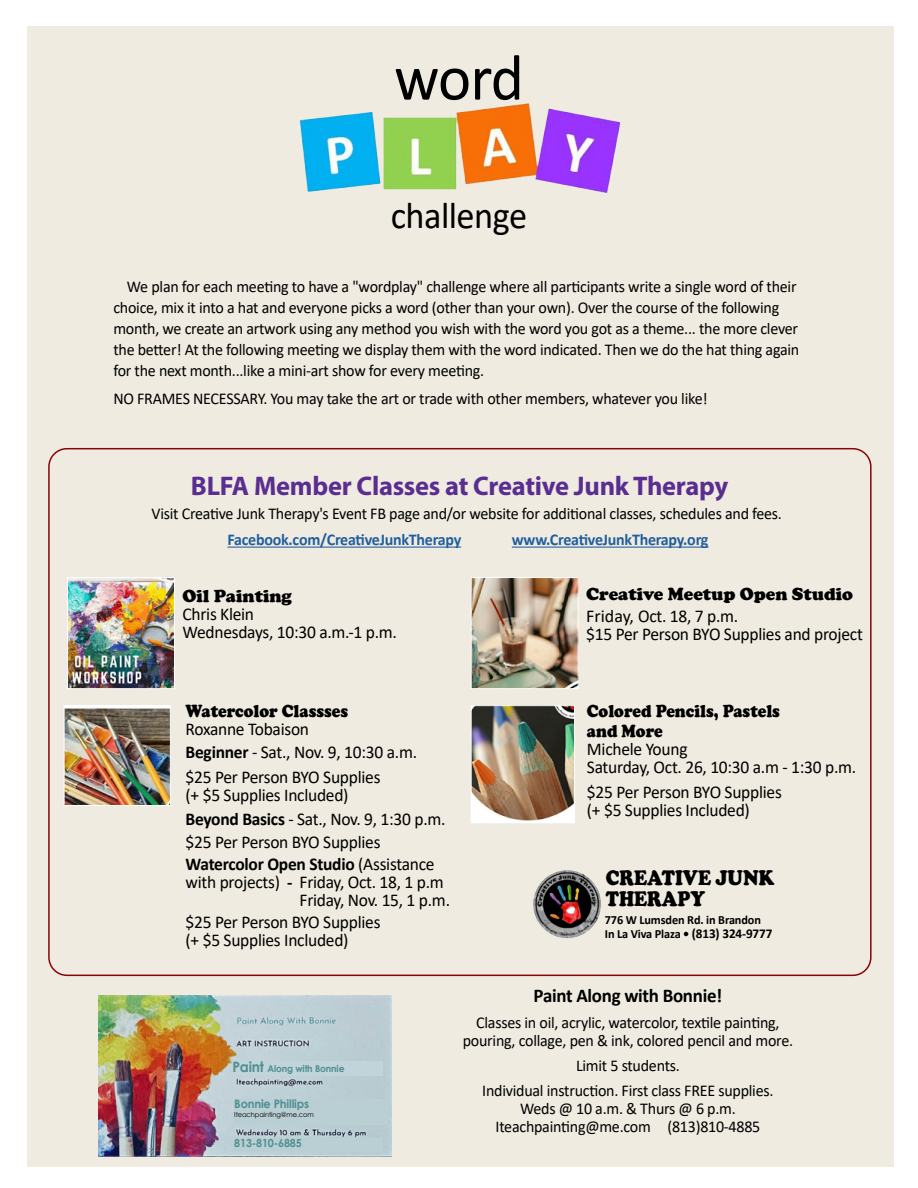
<style>
.page{position:relative;width:918px;height:1188px;background:#fff}
.page>*{position:absolute;margin:0;border:0;box-sizing:border-box;transform-origin:0 0}
.t1{font:65.4px "Calibri";color:#000}
.t2{font:37.5px "Calibri";letter-spacing:-.015em;color:#000}
.t3{font:700 27px "Myriad Pro";letter-spacing:-.01em;color:#5a2e91}
.t4{font:900 21.75px/21.8px "Cooper";color:#000;scale:.87 1}
.t5{font:700 19.5px "Calibri";letter-spacing:-.015em;color:#000}
.t6{font:18px/18px "Calibri";letter-spacing:-.015em;color:#000}
.t7{font:900 18px/19.5px "Cooper";color:#000;scale:.9 1}
.t8{font:900 18px "Cooper";color:#000}
.t9{font:16.5px/21px "Calibri";letter-spacing:-.015em;color:#000;text-align:center}
.t10{font:700 16.5px "Calibri";letter-spacing:-.015em;color:#215e9e}
.t11{font:700 12.45px/13.5px "Calibri";letter-spacing:-.01em;color:#000}
.t12{font:700 11.7px "Century Gothic";letter-spacing:-.015em;color:#508f92}
.t13{font:700 11.1px "Century Gothic";letter-spacing:-.015em;color:#508f92}
.t14{font:700 9.45px "Century Gothic";letter-spacing:-.015em;color:#508f92;scale:.96 1}
.t15{font:6.9px "Century Gothic";letter-spacing:-.015em;color:#000}
.s1{font-weight:700}
.s2{font-size:13.5px}
.s3{font-size:14.25px}
</style>
<div class="page">
<div style="left:27px;top:26px;width:866px;height:1140px;background:#efebe0"></div>
<img style="left:533px;top:870px;width:68px;height:68px;border-radius:34px">
<hr style="left:227px;top:547px;width:234px;height:1px;background:#215e9e">
<hr style="left:512px;top:547px;width:197px;height:1px;background:#215e9e">
<img style="left:98px;top:995px;width:293px;height:162px">
<div style="left:232px;top:1061px;width:151px;height:15px;background:#c1d4da"></div>
<div style="left:234px;top:1099px;width:154px;height:26px;background:#bacfd4"></div>
<div style="left:234px;top:1139px;width:149px;height:13px;background:#bacfd4"></div>
<img style="left:69px;top:579px;width:104px;height:108px">
<div style="left:67px;top:577px;width:108px;height:112px;border:1px solid #fff"></div>
<img style="left:473px;top:579px;width:104px;height:108px">
<div style="left:471px;top:577px;width:108px;height:112px;border:1px solid #fff"></div>
<img style="left:66px;top:707px;width:103px;height:97px">
<div style="left:64px;top:705px;width:107px;height:101px;border:1px solid #fff"></div>
<img style="left:473px;top:707px;width:100px;height:114px">
<div style="left:471px;top:705px;width:104px;height:118px;border:1px solid #fff"></div>
<img style="left:299px;top:103px;width:322px;height:90px">
<h1 class="t1" style="left:394px;top:32px;width:131px">word</h1>
<h2 class="t2" style="left:391px;top:190px;width:138px">challenge</h2>
<p class="t9" style="left:113px;top:275px;width:687px;text-align:left;text-indent:14px">We plan for each meeting to have a "wordplay" challenge where all participants write a single word of their choice, mix it into a hat and everyone picks a word (other than your own). Over the course of the following month, we create an artwork using any method you wish with the word you got as a theme... the more clever the better! At the following meeting we display them with the word indicated. Then we do the hat thing again for the next month...like a mini-art show for every meeting.</p>
<p class="t9" style="left:113px;top:387px;width:596px">NO FRAMES NECESSARY. You may take the art or trade with other members, whatever you like!</p>
<h3 class="t3" style="left:191px;top:468px;width:539px">BLFA Member Classes at Creative Junk Therapy</h3>
<p class="t9" style="left:152px;top:503px;width:632px">Visit Creative Junk Therapy's Event FB page and/or website for additional classes, schedules and fees.</p>
<p class="t10" style="left:227px;top:528px;width:235px">Facebook.com/CreativeJunkTherapy</p>
<p class="t10" style="left:512px;top:528px;width:198px">www.CreativeJunkTherapy.org</p>
<p class="t8" style="left:183px;top:586px;width:111px">Oil Painting</p>
<p class="t6" style="left:183px;top:605px;width:216px">Chris Klein<br>Wednesdays, 10:30 a.m.-1 p.m.</p>
<p class="t8" style="left:586px;top:584px;width:268px">Creative Meetup Open Studio</p>
<p class="t6" style="left:586px;top:606px;width:278px">Friday, Oct. 18, 7 p.m.<br>$15 Per Person BYO Supplies and project</p>
<p class="t7" style="left:186px;top:702px;width:182px">Watercolor Classses</p>
<p class="t6" style="left:186px;top:718px;width:233px;line-height:22.4px">Roxanne Tobaison<br><span class="s1">Beginner</span> - Sat., Nov. 9, 10:30 a.m.</p>
<p class="t6" style="left:186px;top:767px;width:196px">$25 Per Person BYO Supplies (+ $5 Supplies Included)</p>
<p class="t6" style="left:186px;top:808px;width:262px;line-height:22.4px"><span class="s1">Beyond Basics</span> - Sat., Nov. 9, 1:30 p.m. $25 Per Person BYO Supplies<br><span class="s1">Watercolor Open Studio</span> (Assistance</p>
<p class="t6" style="left:300px;top:872px;width:152px;text-indent:-114px">with projects) <span class="s1">-</span> Friday, Oct. 18, 1 p.m<br>Friday, Nov. 15, 1 p.m.</p>
<p class="t6" style="left:186px;top:913px;width:196px">$25 Per Person BYO Supplies (+ $5 Supplies Included)</p>
<p class="t7" style="left:587px;top:702px;width:216px">Colored Pencils, Pastels and More</p>
<p class="t6" style="left:587px;top:740px;width:271px">Michele Young<br>Saturday, Oct. 26, 10:30 a.m - 1:30 p.m.</p>
<p class="t6" style="left:587px;top:782px;width:196px">$25 Per Person BYO Supplies (+ $5 Supplies Included)</p>
<h3 class="t4" style="left:606px;top:867px;width:195px">CREATIVE JUNK<br>THERAPY</h3>
<p class="t11" style="left:605px;top:913px;width:169px">776 W Lumsden Rd. in Brandon<br>In La Viva Plaza • <span class="s2">(813) 324-9777</span></p>
<p class="t14" style="left:232px;top:1061px;width:118px"><span class="s3">Paint</span> Along with Bonnie</p>
<p class="t12" style="left:234px;top:1095px;width:76px">Bonnie Phillips</p>
<p class="t15" style="left:234px;top:1109px;width:81px">Iteachpainting@me.com</p>
<p class="t13" style="left:234px;top:1135px;width:69px">813-810-6885</p>
<p class="t5" style="left:534px;top:982px;width:190px">Paint Along with Bonnie!</p>
<p class="t9" style="left:463px;top:1013px;width:332px;line-height:18px">Classes in oil, acrylic, watercolor, textile painting, pouring, collage, pen &amp; ink, colored pencil and more.</p>
<p class="t9" style="left:482px;top:1052px;width:293px;line-height:25.2px">Limit 5 students.<br>Individual instruction. First class FREE supplies.</p>
<p class="t9" style="left:496px;top:1099px;width:266px;line-height:18px">Weds @ 10 a.m. &amp; Thurs @ 6 p.m.<br>Iteachpainting@me.com (813)810-4885</p>
</div>
